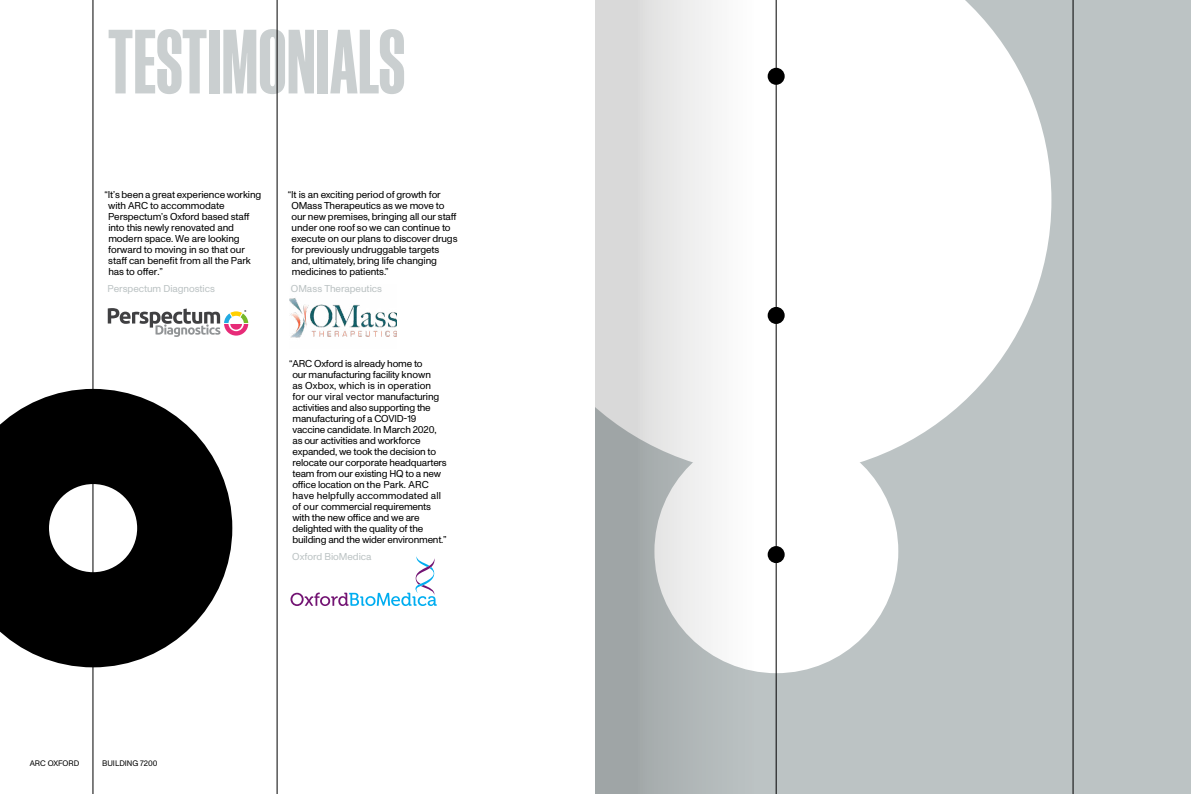
<style>
.page{position:relative;width:1191px;height:794px;background:#fff}
.page>*{position:absolute;margin:0;border:0;box-sizing:border-box;transform-origin:0 0}
.t1{font:700 86px "Manuka";color:#cacfd0}
.t2{font:10px/11px "ABC Monument Grotesk";letter-spacing:-.01em;color:#000}
.t3{font:10px "ABC Monument Grotesk";letter-spacing:-.005em;color:#bcc3c4}
.t4{font:8px "ABC Monument Grotesk";color:#000}
.t5{font:3.1px "Courier";color:#000}
</style>
<div class="page">
<div style="left:595px;top:0;width:596px;height:793px;background:#bcc3c4"></div>
<div style="left:654px;top:429px;width:244px;height:244px;background:#fff;border-radius:50%"></div>
<svg style="left:825px;top:0;width:226px;height:474px;fill:#fff"></svg>
<hr style="left:1072px;top:0;width:1px;height:794px;background:#000">
<hr style="left:93px;top:0;width:1px;height:794px;background:#000">
<hr style="left:277px;top:0;width:1px;height:794px;background:#000">
<svg style="left:0;top:389px;width:232px;height:278px;fill:#000"></svg>
<svg style="left:108px;top:308px;width:140px;height:29px"></svg>
<svg style="left:290px;top:556px;width:147px;height:50px"></svg>
<svg style="left:595px;top:0;width:230px;height:794px"></svg>
<img style="left:289px;top:298px;width:108px;height:40px">
<h1 class="t1" style="left:108px;top:17px;width:299px">TESTIMONIALS</h1>
<p class="t2" style="left:108px;top:189px;width:155px;text-indent:-4px">“It’s been a great experience working with ARC to accommodate<br>Perspectum’s Oxford based staff into this newly renovated and modern space. We are looking forward to moving in so that our staff can benefit from all the Park has to offer.”</p>
<p class="t3" style="left:108px;top:282px;width:109px">Perspectum Diagnostics</p>
<p class="t5" style="left:244px;top:308px;width:3px">®</p>
<p class="t2" style="left:291px;top:189px;width:168px;text-indent:-4px">“It is an exciting period of growth for OMass Therapeutics as we move to our new premises, bringing all our staff under one roof so we can continue to execute on our plans to discover drugs for previously undruggable targets and, ultimately, bring life changing medicines to patients.”</p>
<p class="t3" style="left:291px;top:282px;width:93px">OMass Therapeutics</p>
<p class="t2" style="left:292px;top:358px;width:156px;text-indent:-3px">“ARC Oxford is already home to<br>our manufacturing facility known<br>as Oxbox, which is in operation<br>for our viral vector manufacturing activities and also supporting the manufacturing of a COVID-19 vaccine candidate. In March 2020, as our activities and workforce expanded, we took the decision to relocate our corporate headquarters team from our existing HQ to a new office location on the Park. ARC have helpfully accommodated all of our commercial requirements with the new office and we are delighted with the quality of the building and the wider environment.”</p>
<p class="t3" style="left:292px;top:551px;width:81px">Oxford BioMedica</p>
<p class="t4" style="left:30px;top:759px;width:51px">ARC OXFORD</p>
<p class="t4" style="left:102px;top:759px;width:57px">BUILDING 7200</p>
</div>
